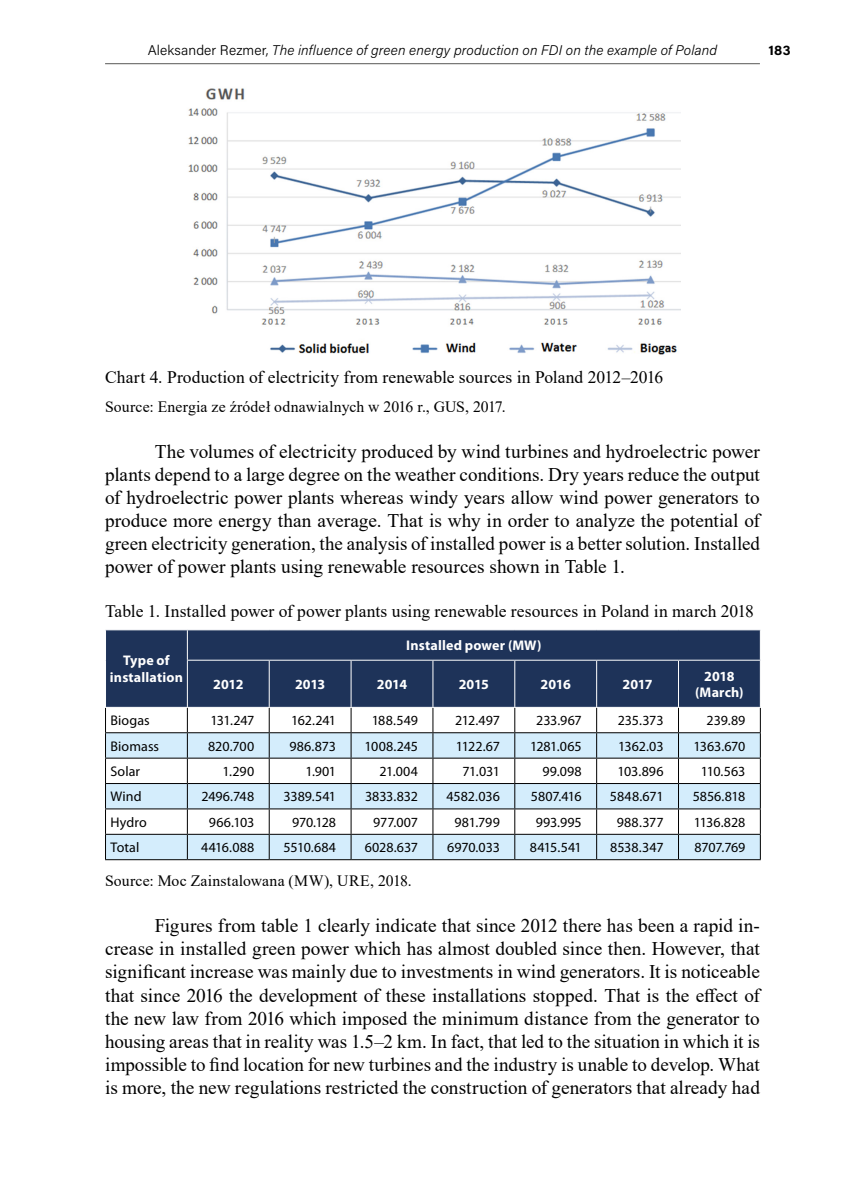
<style>
.page{position:relative;width:844px;height:1191px;background:#fff}
.page>*{position:absolute;margin:0;border:0;box-sizing:border-box;transform-origin:0 0}
.t1{font:19.25px/23.1px "Times New Roman";color:#000;text-align:justify}
.t2{font:17.5px "Times New Roman";letter-spacing:.005em;color:#000}
.t3{font:15.75px "Times New Roman";letter-spacing:.01em;color:#000}
.t4{font:14px "Myriad Pro";letter-spacing:-.005em;color:#000}
.t5{font:italic 300 14px "Acumin Pro";letter-spacing:.01em;color:#000}
.t6{font:700 14px/16.8px "Myriad Pro";letter-spacing:.01em;color:#fff;text-align:center}
.t7{font:700 14px "Acumin Pro";color:#000}
.s1{font-style:normal}
</style>
<div class="page">
<hr style="left:105px;top:63px;width:654px;height:1px;background:#575756">
<img style="left:188px;top:88px;width:492px;height:267px">
<div style="left:106px;top:630px;width:653px;height:77px;background:#1e3359"></div>
<svg style="left:106px;top:733px;width:653px;height:126px;fill:#d4edfc"></svg>
<hr style="left:187px;top:630px;width:1px;height:30px;background:#fff">
<hr style="left:187px;top:660px;width:82px;height:1px;background:#fff">
<hr style="left:187px;top:660px;width:1px;height:47px;background:#fff">
<hr style="left:269px;top:660px;width:82px;height:1px;background:#fff">
<hr style="left:269px;top:660px;width:1px;height:47px;background:#fff">
<hr style="left:351px;top:660px;width:82px;height:1px;background:#fff">
<hr style="left:350px;top:660px;width:1px;height:47px;background:#fff">
<hr style="left:433px;top:660px;width:81px;height:1px;background:#fff">
<hr style="left:432px;top:660px;width:1px;height:47px;background:#fff">
<hr style="left:514px;top:660px;width:82px;height:1px;background:#fff">
<hr style="left:514px;top:660px;width:1px;height:47px;background:#fff">
<hr style="left:596px;top:660px;width:82px;height:1px;background:#fff">
<hr style="left:596px;top:660px;width:1px;height:47px;background:#fff">
<hr style="left:678px;top:660px;width:82px;height:1px;background:#fff">
<hr style="left:678px;top:660px;width:1px;height:47px;background:#fff">
<hr style="left:105px;top:732px;width:82px;height:1px;background:#000">
<hr style="left:187px;top:732px;width:82px;height:1px;background:#000">
<hr style="left:269px;top:732px;width:82px;height:1px;background:#000">
<hr style="left:351px;top:732px;width:82px;height:1px;background:#000">
<hr style="left:433px;top:732px;width:81px;height:1px;background:#000">
<hr style="left:514px;top:732px;width:82px;height:1px;background:#000">
<hr style="left:596px;top:732px;width:82px;height:1px;background:#000">
<hr style="left:678px;top:732px;width:82px;height:1px;background:#000">
<hr style="left:105px;top:757px;width:82px;height:1px;background:#000">
<hr style="left:187px;top:757px;width:82px;height:1px;background:#000">
<hr style="left:269px;top:757px;width:82px;height:1px;background:#000">
<hr style="left:351px;top:757px;width:82px;height:1px;background:#000">
<hr style="left:433px;top:757px;width:81px;height:1px;background:#000">
<hr style="left:514px;top:757px;width:82px;height:1px;background:#000">
<hr style="left:596px;top:757px;width:82px;height:1px;background:#000">
<hr style="left:678px;top:757px;width:82px;height:1px;background:#000">
<hr style="left:105px;top:783px;width:82px;height:1px;background:#000">
<hr style="left:187px;top:783px;width:82px;height:1px;background:#000">
<hr style="left:269px;top:783px;width:82px;height:1px;background:#000">
<hr style="left:351px;top:783px;width:82px;height:1px;background:#000">
<hr style="left:433px;top:783px;width:81px;height:1px;background:#000">
<hr style="left:514px;top:783px;width:82px;height:1px;background:#000">
<hr style="left:596px;top:783px;width:82px;height:1px;background:#000">
<hr style="left:678px;top:783px;width:82px;height:1px;background:#000">
<hr style="left:105px;top:808px;width:82px;height:1px;background:#000">
<hr style="left:187px;top:808px;width:82px;height:1px;background:#000">
<hr style="left:269px;top:808px;width:82px;height:1px;background:#000">
<hr style="left:351px;top:808px;width:82px;height:1px;background:#000">
<hr style="left:433px;top:808px;width:81px;height:1px;background:#000">
<hr style="left:514px;top:808px;width:82px;height:1px;background:#000">
<hr style="left:596px;top:808px;width:82px;height:1px;background:#000">
<hr style="left:678px;top:808px;width:82px;height:1px;background:#000">
<hr style="left:105px;top:834px;width:82px;height:1px;background:#000">
<svg style="left:105px;top:708px;width:1px;height:151px"></svg>
<hr style="left:187px;top:834px;width:82px;height:1px;background:#000">
<svg style="left:187px;top:708px;width:1px;height:151px"></svg>
<hr style="left:269px;top:834px;width:82px;height:1px;background:#000">
<svg style="left:269px;top:708px;width:1px;height:151px"></svg>
<hr style="left:351px;top:834px;width:82px;height:1px;background:#000">
<svg style="left:350px;top:708px;width:1px;height:151px"></svg>
<hr style="left:433px;top:834px;width:81px;height:1px;background:#000">
<svg style="left:432px;top:708px;width:1px;height:151px"></svg>
<hr style="left:514px;top:834px;width:82px;height:1px;background:#000">
<svg style="left:514px;top:708px;width:1px;height:151px"></svg>
<hr style="left:596px;top:834px;width:82px;height:1px;background:#000">
<svg style="left:596px;top:708px;width:1px;height:151px"></svg>
<hr style="left:678px;top:834px;width:82px;height:1px;background:#000">
<svg style="left:678px;top:708px;width:1px;height:151px"></svg>
<svg style="left:759px;top:708px;width:1px;height:151px"></svg>
<hr style="left:105px;top:859px;width:82px;height:1px;background:#000">
<hr style="left:187px;top:859px;width:82px;height:1px;background:#000">
<hr style="left:269px;top:859px;width:82px;height:1px;background:#000">
<hr style="left:351px;top:859px;width:82px;height:1px;background:#000">
<hr style="left:433px;top:859px;width:81px;height:1px;background:#000">
<hr style="left:514px;top:859px;width:82px;height:1px;background:#000">
<hr style="left:596px;top:859px;width:82px;height:1px;background:#000">
<hr style="left:678px;top:859px;width:82px;height:1px;background:#000">
<p class="t5" style="left:148px;top:40px;width:571px"><span class="s1">Aleksander Rezmer,</span> The influence of green energy production on FDI on the example of Poland</p>
<p class="t7" style="left:768px;top:40px;width:24px">183</p>
<p class="t2" style="left:105px;top:364px;width:559px">Chart 4. Production of electricity from renewable sources in Poland 2012–2016</p>
<p class="t3" style="left:105px;top:395px;width:402px">Source: Energia ze źródeł odnawialnych w 2016 r., GUS, 2017.</p>
<p class="t1" style="left:105px;top:439px;width:656px;text-indent:50px">The volumes of electricity produced by wind turbines and hydroelectric power plants depend to a large degree on the weather conditions. Dry years reduce the output of hydroelectric power plants whereas windy years allow wind power generators to produce more energy than average. That is why in order to analyze the potential of green electricity generation, the analysis of installed power is a better solution. Installed power of power plants using renewable resources shown in Table 1.</p>
<p class="t2" style="left:105px;top:599px;width:650px">Table 1. Installed power of power plants using renewable resources in Poland in march 2018</p>
<p class="t6" style="left:110px;top:652px;width:74px">Type of installation</p>
<p class="t6" style="left:406px;top:636px;width:137px">Installed power (MW)</p>
<p class="t6" style="left:213px;top:675px;width:32px">2012</p>
<p class="t6" style="left:295px;top:675px;width:32px">2013</p>
<p class="t6" style="left:377px;top:675px;width:32px">2014</p>
<p class="t6" style="left:458px;top:675px;width:32px">2015</p>
<p class="t6" style="left:540px;top:675px;width:32px">2016</p>
<p class="t6" style="left:622px;top:675px;width:32px">2017</p>
<p class="t6" style="left:695px;top:667px;width:50px">2018 (March)</p>
<p class="t4" style="left:110px;top:712px;width:41px">Biogas</p>
<p class="t4" style="left:210px;top:712px;width:45px">131.247</p>
<p class="t4" style="left:291px;top:712px;width:46px">162.241</p>
<p class="t4" style="left:371px;top:712px;width:48px">188.549</p>
<p class="t4" style="left:455px;top:712px;width:46px">212.497</p>
<p class="t4" style="left:536px;top:712px;width:47px">233.967</p>
<p class="t4" style="left:617px;top:712px;width:47px">235.373</p>
<p class="t4" style="left:706px;top:712px;width:40px">239.89</p>
<p class="t4" style="left:110px;top:737px;width:50px">Biomass</p>
<p class="t4" style="left:208px;top:737px;width:48px">820.700</p>
<p class="t4" style="left:289px;top:737px;width:48px">986.873</p>
<p class="t4" style="left:364px;top:737px;width:55px">1008.245</p>
<p class="t4" style="left:455px;top:737px;width:45px">1122.67</p>
<p class="t4" style="left:530px;top:737px;width:53px">1281.065</p>
<p class="t4" style="left:618px;top:737px;width:47px">1362.03</p>
<p class="t4" style="left:693px;top:737px;width:53px">1363.670</p>
<p class="t4" style="left:110px;top:762px;width:31px">Solar</p>
<p class="t4" style="left:222px;top:762px;width:33px">1.290</p>
<p class="t4" style="left:305px;top:762px;width:32px">1.901</p>
<p class="t4" style="left:379px;top:762px;width:40px">21.004</p>
<p class="t4" style="left:462px;top:762px;width:39px">71.031</p>
<p class="t4" style="left:542px;top:762px;width:41px">99.098</p>
<p class="t4" style="left:617px;top:762px;width:48px">103.896</p>
<p class="t4" style="left:700px;top:762px;width:46px">110.563</p>
<p class="t4" style="left:110px;top:788px;width:33px">Wind</p>
<p class="t4" style="left:201px;top:788px;width:54px">2496.748</p>
<p class="t4" style="left:283px;top:788px;width:54px">3389.541</p>
<p class="t4" style="left:365px;top:788px;width:54px">3833.832</p>
<p class="t4" style="left:446px;top:788px;width:55px">4582.036</p>
<p class="t4" style="left:530px;top:788px;width:52px">5807.416</p>
<p class="t4" style="left:609px;top:788px;width:55px">5848.671</p>
<p class="t4" style="left:692px;top:788px;width:54px">5856.818</p>
<p class="t4" style="left:110px;top:813px;width:38px">Hydro</p>
<p class="t4" style="left:209px;top:813px;width:47px">966.103</p>
<p class="t4" style="left:292px;top:813px;width:45px">970.128</p>
<p class="t4" style="left:373px;top:813px;width:46px">977.007</p>
<p class="t4" style="left:454px;top:813px;width:47px">981.799</p>
<p class="t4" style="left:535px;top:813px;width:48px">993.995</p>
<p class="t4" style="left:616px;top:813px;width:48px">988.377</p>
<p class="t4" style="left:693px;top:813px;width:53px">1136.828</p>
<p class="t4" style="left:110px;top:839px;width:30px">Total</p>
<p class="t4" style="left:201px;top:839px;width:55px">4416.088</p>
<p class="t4" style="left:283px;top:839px;width:54px">5510.684</p>
<p class="t4" style="left:365px;top:839px;width:55px">6028.637</p>
<p class="t4" style="left:447px;top:839px;width:54px">6970.033</p>
<p class="t4" style="left:529px;top:839px;width:53px">8415.541</p>
<p class="t4" style="left:610px;top:839px;width:55px">8538.347</p>
<p class="t4" style="left:694px;top:839px;width:52px">8707.769</p>
<p class="t3" style="left:105px;top:869px;width:308px">Source: Moc Zainstalowana (MW), URE, 2018.</p>
<p class="t1" style="left:105px;top:913px;width:656px;text-indent:50px">Figures from table 1 clearly indicate that since 2012 there has been a rapid in&shy;crease in installed green power which has almost doubled since then. However, that significant increase was mainly due to investments in wind generators. It is noticeable that since 2016 the development of these installations stopped. That is the effect of the new law from 2016 which imposed the minimum distance from the generator to housing areas that in reality was 1.5–2 km. In fact, that led to the situation in which it is impossible to find location for new turbines and the industry is unable to develop. What is more, the new regulations restricted the construction of generators that already had</p>
</div>
